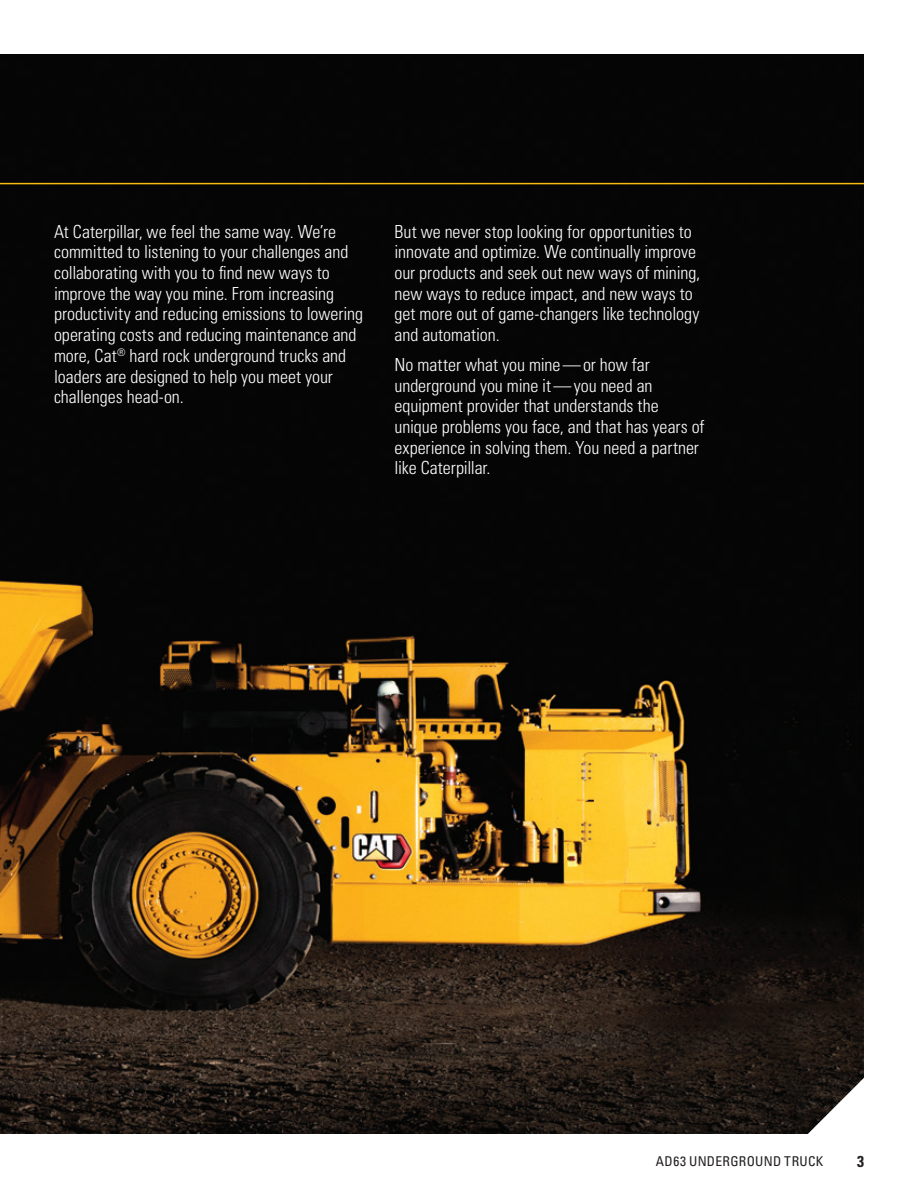
<style>
.page{position:relative;width:918px;height:1188px;background:#fff}
.page>*{position:absolute;margin:0;border:0;box-sizing:border-box;transform-origin:0 0}
.Copy{font:300 condensed 18px/20.7px "Univers LT Std";color:#fff}
.t1{font:700 condensed 15.75px "Univers LT Std";color:#231f20}
.t2{font:condensed 13.5px "Univers LT Std";letter-spacing:.03em;color:#231f20}
</style>
<div class="page">
<img style="left:0;top:54px;width:864px;height:1080px">
<hr style="left:0;top:183px;width:864px;height:1px;background:#fcba13">
<svg style="left:808px;top:1078px;width:56px;height:56px"></svg>
<p class="Copy" style="left:54px;top:221px;width:311px">At Caterpillar, we feel the same way. We’re committed to listening to your challenges and collaborating with you to find new ways to improve the way you mine. From increasing productivity and reducing emissions to lowering operating costs and reducing maintenance and more, Cat<sup>®</sup> hard rock underground trucks and loaders are designed to help you meet your challenges head-on.</p>
<p class="Copy" style="left:395px;top:221px;width:307px">But we never stop looking for opportunities to innovate and optimize. We continually improve our products and seek out new ways of mining, new ways to reduce impact, and new ways to get more out of game-changers like technology and automation.</p>
<p class="Copy" style="left:395px;top:354px;width:312px">No matter what you mine—or how far underground you mine it—you need an equipment provider that understands the unique problems you face, and that has years of experience in solving them. You need a partner like Caterpillar.</p>
<p class="t2" style="left:656px;top:1153px;width:169px">AD63 UNDERGROUND TRUCK</p>
<p class="t1" style="left:857px;top:1151px;width:8px">3</p>
</div>
